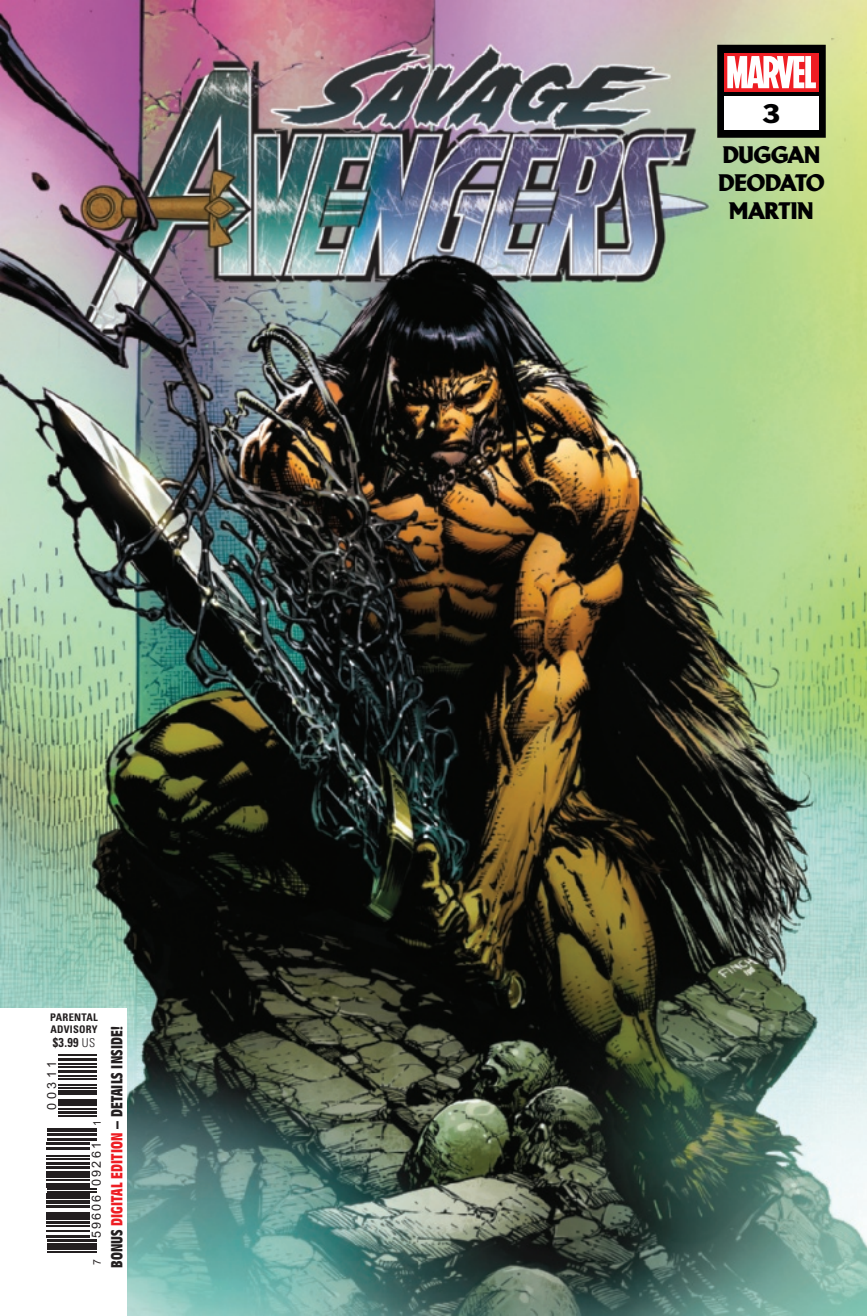
<style>
.page{position:relative;width:867px;height:1316px;background:#fff}
.page>*{position:absolute;margin:0;border:0;box-sizing:border-box;transform-origin:0 0}
.t1{font:25.03px "Franklin Gothic Std";color:#000001}
.t2{font:900 22.75px/28px "Brewery Com";letter-spacing:-.01em;color:#000001;text-align:center}
.t3{font:700 condensed 15.75px "Antique Olive Std";letter-spacing:.005em;color:#231f20}
.t4{font:700 condensed 12.78px "Univers LT Std";color:#231f20;scale:.95 1}
.t5{font:12.6px "Arial";letter-spacing:.17em;color:#231f20}
.t6{font:700 condensed 10.5px/12.2px "Univers LT Std";letter-spacing:.025em;color:#231f20}
.t7{font:10.5px "Arial";color:#231f20}
.s1{font-weight:300;font-size:12.25px}
.s2{color:#ee1d23}
</style>
<div class="page">
<img style="left:0;top:0;width:866px;height:1315px">
<div style="left:717px;top:45px;width:108px;height:93px;background:#000001"></div>
<div style="left:724px;top:96px;width:94px;height:34px;background:#fff"></div>
<div style="left:724px;top:53px;width:94px;height:38px;background:linear-gradient(to right,#ee1d23,#ee1d23)"></div>
<svg style="left:727px;top:56px;width:88px;height:32px;background:#fac4c5"></svg>
<div style="left:0;top:1007px;width:127px;height:307px;background:#fff"></div>
<hr style="left:47px;top:1250px;width:49px;height:2px;background:#231f20">
<hr style="left:47px;top:1248px;width:49px;height:1px;background:#231f20">
<div style="left:47px;top:1242px;width:49px;height:5px;background:#231f20"></div>
<hr style="left:47px;top:1238px;width:49px;height:3px;background:#231f20">
<hr style="left:47px;top:1235px;width:43px;height:2px;background:#231f20">
<hr style="left:47px;top:1229px;width:43px;height:2px;background:#231f20">
<hr style="left:47px;top:1224px;width:43px;height:2px;background:#231f20">
<hr style="left:47px;top:1220px;width:43px;height:3px;background:#231f20">
<hr style="left:47px;top:1218px;width:43px;height:1px;background:#231f20">
<div style="left:47px;top:1211px;width:43px;height:5px;background:#231f20"></div>
<hr style="left:47px;top:1204px;width:43px;height:3px;background:#231f20">
<hr style="left:47px;top:1202px;width:43px;height:1px;background:#231f20">
<hr style="left:47px;top:1199px;width:43px;height:2px;background:#231f20">
<div style="left:47px;top:1193px;width:43px;height:5px;background:#231f20"></div>
<hr style="left:47px;top:1190px;width:49px;height:2px;background:#231f20">
<hr style="left:47px;top:1187px;width:49px;height:2px;background:#231f20">
<svg style="left:47px;top:1183px;width:43px;height:3px"></svg>
<hr style="left:47px;top:1178px;width:43px;height:2px;background:#231f20">
<hr style="left:47px;top:1173px;width:43px;height:4px;background:#231f20">
<hr style="left:47px;top:1170px;width:43px;height:2px;background:#231f20">
<hr style="left:47px;top:1165px;width:43px;height:3px;background:#231f20">
<hr style="left:47px;top:1161px;width:43px;height:3px;background:#231f20">
<hr style="left:47px;top:1157px;width:43px;height:2px;background:#231f20">
<hr style="left:47px;top:1155px;width:43px;height:1px;background:#231f20">
<hr style="left:47px;top:1147px;width:43px;height:3px;background:#231f20">
<hr style="left:47px;top:1141px;width:43px;height:3px;background:#231f20">
<hr style="left:47px;top:1138px;width:49px;height:2px;background:#231f20">
<hr style="left:47px;top:1132px;width:49px;height:3px;background:#231f20">
<hr style="left:47px;top:1130px;width:49px;height:1px;background:#231f20">
<hr style="left:47px;top:1127px;width:49px;height:2px;background:#231f20">
<hr style="left:58px;top:1114px;width:38px;height:2px;background:#231f20">
<hr style="left:58px;top:1110px;width:38px;height:3px;background:#231f20">
<hr style="left:58px;top:1108px;width:38px;height:1px;background:#231f20">
<hr style="left:58px;top:1101px;width:38px;height:4px;background:#231f20">
<hr style="left:58px;top:1098px;width:38px;height:2px;background:#231f20">
<hr style="left:58px;top:1092px;width:38px;height:3px;background:#231f20">
<hr style="left:58px;top:1089px;width:38px;height:2px;background:#231f20">
<hr style="left:58px;top:1087px;width:38px;height:1px;background:#231f20">
<hr style="left:58px;top:1084px;width:38px;height:1px;background:#231f20">
<hr style="left:58px;top:1077px;width:38px;height:2px;background:#231f20">
<hr style="left:58px;top:1075px;width:38px;height:1px;background:#231f20">
<hr style="left:58px;top:1070px;width:38px;height:2px;background:#231f20">
<hr style="left:58px;top:1066px;width:38px;height:1px;background:#231f20">
<hr style="left:58px;top:1063px;width:38px;height:2px;background:#231f20">
<hr style="left:58px;top:1058px;width:38px;height:2px;background:#231f20">
<hr style="left:58px;top:1054px;width:38px;height:1px;background:#231f20">
<p class="t6" style="left:50px;top:1010px;width:49px">PARENTAL<br>ADVISORY</p>
<p class="t4" style="left:53px;top:1034px;width:46px">$3.99 <span class="s1">US</span></p>
<p class="t3" style="left:108px;top:1267px;width:243px;rotate:-90deg">BONUS <span class="s2">DIGITAL EDITION</span> – DETAILS INSIDE!</p>
<p class="t5" style="left:44px;top:1109px;width:50px;rotate:-90deg">00311</p>
<p class="t7" style="left:90px;top:1125px;width:7px;rotate:-90deg">1</p>
<p class="t5" style="left:88px;top:1238px;width:98px;rotate:-90deg">59606 09261</p>
<p class="t7" style="left:90px;top:1264px;width:7px;rotate:-90deg">7</p>
<h1 class="t1" style="left:762px;top:97px;width:20px">3</h1>
<h2 class="t2" style="left:718px;top:140px;width:107px">DUGGAN<br>DEODATO<br>MARTIN</h2>
</div>
